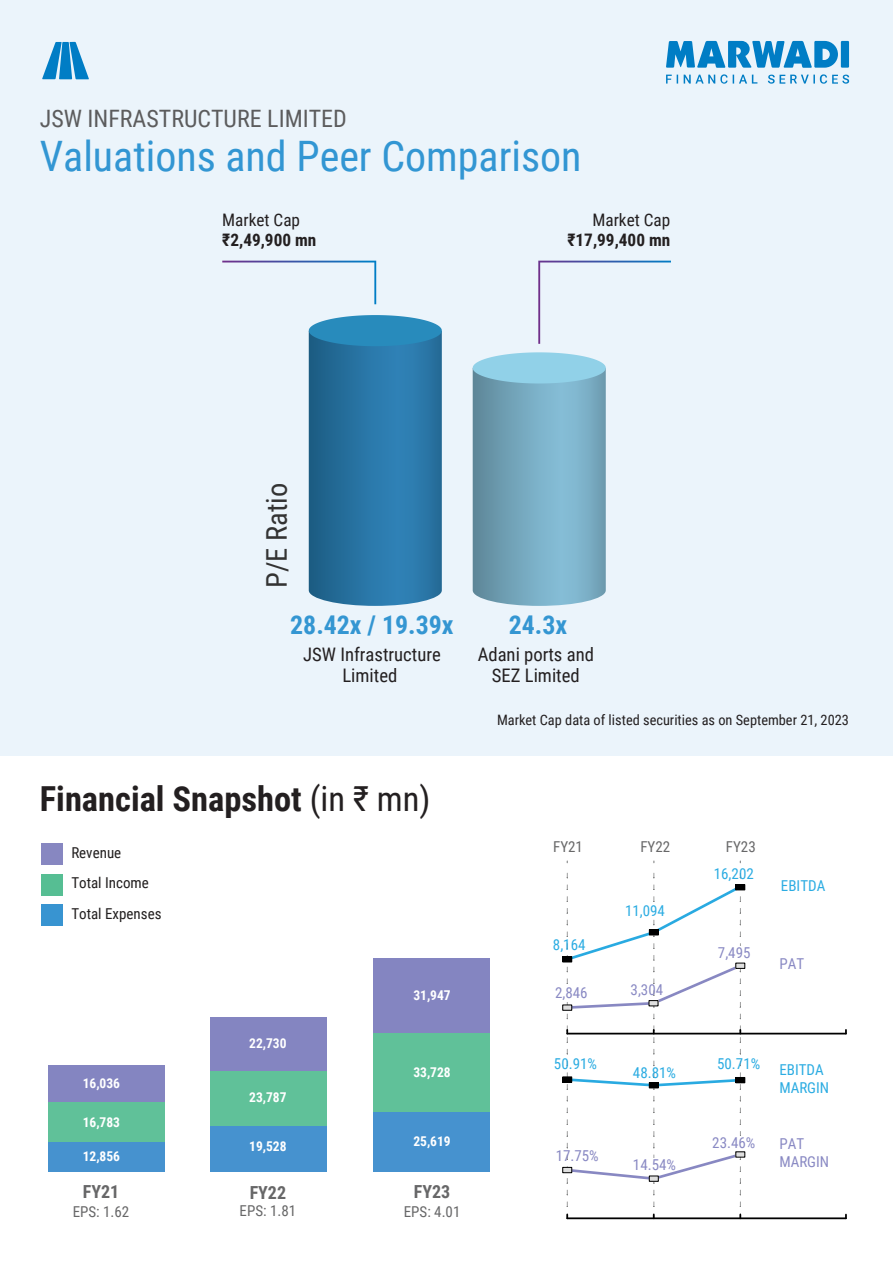
<style>
.page{position:relative;width:893px;height:1264px;background:#fff}
.page>*{position:absolute;margin:0;border:0;box-sizing:border-box;transform-origin:0 0}
.t1{font:42px "Roboto Condensed";color:#3296d3}
.t2{font:700 34.5px "Roboto Condensed";color:#231f20}
.t3{font:28.5px "Roboto Condensed";color:#333}
.t4{font:700 25.8px "Roboto Condensed";color:#3496d2}
.t5{font:24px "Roboto Condensed";color:#5c5c5d}
.t6{font:18.6px/21.3px "Roboto Condensed";color:#231f20;text-align:center}
.t7{font:700 18px "Roboto Condensed";color:#676768}
.t8{font:700 17.25px "Roboto Condensed";color:#231f20}
.t9{font:17.25px "Roboto Condensed";color:#231f20}
.t10{font:15px "Roboto Condensed";color:#2bace2}
.t11{font:15px "Roboto Condensed";color:#8989c3}
.t12{font:15px "Roboto Condensed";color:#676768}
.t13{font:15px "Roboto Condensed";color:#221f1f}
.t14{font:14.4px "Roboto Condensed";color:#231f20}
.t15{font:700 13.5px "Roboto Condensed";color:#fff}
.s1{font-weight:400}
</style>
<div class="page">
<div style="left:0;top:0;width:892px;height:756px;background:#ebf4fb"></div>
<svg style="left:42px;top:42px;width:47px;height:37px"></svg>
<svg style="left:666px;top:74px;width:183px;height:10px"></svg>
<div style="left:840px;top:41px;width:9px;height:27px;background:#007dc5"></div>
<svg style="left:666px;top:41px;width:172px;height:27px"></svg>
<div style="left:41px;top:904px;width:22px;height:21px;background:#3894d1"></div>
<div style="left:41px;top:873px;width:22px;height:22px;background:#56be93"></div>
<div style="left:41px;top:843px;width:22px;height:22px;background:#8787c1"></div>
<hr style="left:567px;top:1217px;width:278px;height:2px;background:#000">
<div style="left:562px;top:1166px;width:10px;height:7px;border:1px solid #000"></div>
<div style="left:735px;top:1151px;width:10px;height:6px;border:1px solid #000"></div>
<div style="left:562px;top:1076px;width:10px;height:6px;border:1px solid #000"></div>
<div style="left:735px;top:1077px;width:10px;height:6px;border:1px solid #000"></div>
<hr style="left:567px;top:1032px;width:278px;height:2px;background:#000">
<svg style="left:564px;top:872px;width:179px;height:346px"></svg>
<div style="left:562px;top:1004px;width:9px;height:6px;background:#dfdfdf"></div>
<div style="left:562px;top:1004px;width:10px;height:6px;border:1px solid #000"></div>
<div style="left:649px;top:1000px;width:9px;height:5px;background:#dfdfdf"></div>
<div style="left:648px;top:1000px;width:10px;height:6px;border:1px solid #000"></div>
<div style="left:735px;top:963px;width:9px;height:5px;background:#dfdfdf"></div>
<div style="left:562px;top:956px;width:9px;height:6px;background:#000"></div>
<div style="left:562px;top:956px;width:10px;height:6px;border:1px solid #000"></div>
<div style="left:649px;top:929px;width:9px;height:6px;background:#000"></div>
<div style="left:735px;top:884px;width:9px;height:5px;background:#000"></div>
<div style="left:735px;top:884px;width:10px;height:6px;border:1px solid #000"></div>
<div style="left:711px;top:1136px;width:45px;height:13px;background:#fff"></div>
<div style="left:535px;top:988px;width:48px;height:11px;background:#fff"></div>
<div style="left:613px;top:905px;width:45px;height:14px;background:#fff"></div>
<div style="left:48px;top:1064px;width:117px;height:38px;background:#8485c1"></div>
<div style="left:48px;top:1102px;width:117px;height:40px;background:#60c199"></div>
<div style="left:48px;top:1142px;width:117px;height:29px;background:#4692cf"></div>
<div style="left:210px;top:1017px;width:117px;height:53px;background:#8485c1"></div>
<div style="left:210px;top:1070px;width:117px;height:56px;background:#60c199"></div>
<div style="left:210px;top:1126px;width:117px;height:45px;background:#4692cf"></div>
<div style="left:373px;top:958px;width:117px;height:74px;background:#8485c1"></div>
<div style="left:373px;top:1032px;width:117px;height:79px;background:#60c199"></div>
<div style="left:373px;top:1111px;width:117px;height:60px;background:#4692cf"></div>
<div style="left:704px;top:945px;width:45px;height:16px;background:#fff"></div>
<div style="left:646px;top:1158px;width:13px;height:15px;background:#fff"></div>
<svg style="left:309px;top:315px;width:133px;height:291px;background:#2c78a6"></svg>
<svg style="left:222px;top:261px;width:154px;height:43px"></svg>
<svg style="left:472px;top:352px;width:133px;height:254px;background:#7caec4"></svg>
<svg style="left:538px;top:261px;width:133px;height:83px"></svg>
<p class="t5" style="left:40px;top:104px;width:308px">JSW INFRASTRUCTURE LIMITED</p>
<p class="t1" style="left:40px;top:132px;width:543px">Valuations and Peer Comparison</p>
<p class="t9" style="left:592px;top:209px;width:79px">Market Cap</p>
<p class="t9" style="left:222px;top:210px;width:79px">Market Cap</p>
<p class="t8" style="left:222px;top:230px;width:96px">₹2,49,900 mn</p>
<p class="t8" style="left:567px;top:230px;width:104px">₹17,99,400 mn</p>
<p class="t3" style="left:260px;top:588px;width:106px;rotate:-90deg">P/E Ratio</p>
<p class="t4" style="left:290px;top:610px;width:165px">28.42x / 19.39x</p>
<p class="t6" style="left:303px;top:644px;width:139px">JSW Infrastructure<br>Limited</p>
<p class="t4" style="left:508px;top:610px;width:60px">24.3x</p>
<p class="t6" style="left:477px;top:644px;width:118px">Adani ports and</p>
<p class="t6" style="left:492px;top:665px;width:89px">SEZ Limited</p>
<p class="t14" style="left:497px;top:712px;width:353px">Market Cap data of listed securities as on September 21, 2023</p>
<p class="t2" style="left:40px;top:779px;width:392px">Financial Snapshot <span class="s1">(in ₹ mn)</span></p>
<p class="t13" style="left:71px;top:843px;width:51px">Revenue</p>
<p class="t13" style="left:71px;top:874px;width:79px">Total Income</p>
<p class="t13" style="left:71px;top:904px;width:92px">Total Expenses</p>
<p class="t15" style="left:83px;top:1075px;width:39px">16,036</p>
<p class="t15" style="left:83px;top:1114px;width:39px">16,783</p>
<p class="t15" style="left:83px;top:1148px;width:39px">12,856</p>
<p class="t7" style="left:83px;top:1181px;width:38px">FY21</p>
<p class="t12" style="left:73px;top:1202px;width:58px">EPS: 1.62</p>
<p class="t15" style="left:249px;top:1035px;width:39px">22,730</p>
<p class="t15" style="left:249px;top:1089px;width:39px">23,787</p>
<p class="t15" style="left:249px;top:1138px;width:39px">19,528</p>
<p class="t7" style="left:250px;top:1182px;width:38px">FY22</p>
<p class="t12" style="left:240px;top:1202px;width:58px">EPS: 1.81</p>
<p class="t15" style="left:413px;top:987px;width:39px">31,947</p>
<p class="t15" style="left:413px;top:1064px;width:39px">33,728</p>
<p class="t15" style="left:413px;top:1133px;width:39px">25,619</p>
<p class="t7" style="left:414px;top:1181px;width:38px">FY23</p>
<p class="t12" style="left:404px;top:1202px;width:58px">EPS: 4.01</p>
<p class="t12" style="left:553px;top:838px;width:31px">FY21</p>
<p class="t12" style="left:640px;top:838px;width:31px">FY22</p>
<p class="t12" style="left:725px;top:838px;width:31px">FY23</p>
<p class="t10" style="left:553px;top:936px;width:34px">8,164</p>
<p class="t10" style="left:625px;top:902px;width:41px">11,094</p>
<p class="t11" style="left:555px;top:983px;width:34px">2,846</p>
<p class="t11" style="left:630px;top:981px;width:34px">3,304</p>
<p class="t10" style="left:713px;top:865px;width:41px">16,202</p>
<p class="t11" style="left:718px;top:944px;width:34px">7,495</p>
<p class="t10" style="left:780px;top:876px;width:46px">EBITDA</p>
<p class="t11" style="left:779px;top:954px;width:26px">PAT</p>
<p class="t10" style="left:554px;top:1054px;width:44px">50.91%</p>
<p class="t11" style="left:555px;top:1147px;width:44px">17.75%</p>
<p class="t10" style="left:633px;top:1064px;width:44px">48.81%</p>
<p class="t11" style="left:633px;top:1155px;width:44px">14.54%</p>
<p class="t10" style="left:717px;top:1054px;width:44px">50.71%</p>
<p class="t11" style="left:712px;top:1134px;width:44px">23.46%</p>
<p class="t10" style="left:779px;top:1060px;width:46px">EBITDA</p>
<p class="t10" style="left:779px;top:1078px;width:51px">MARGIN</p>
<p class="t11" style="left:779px;top:1135px;width:26px">PAT</p>
<p class="t11" style="left:779px;top:1153px;width:51px">MARGIN</p>
</div>
